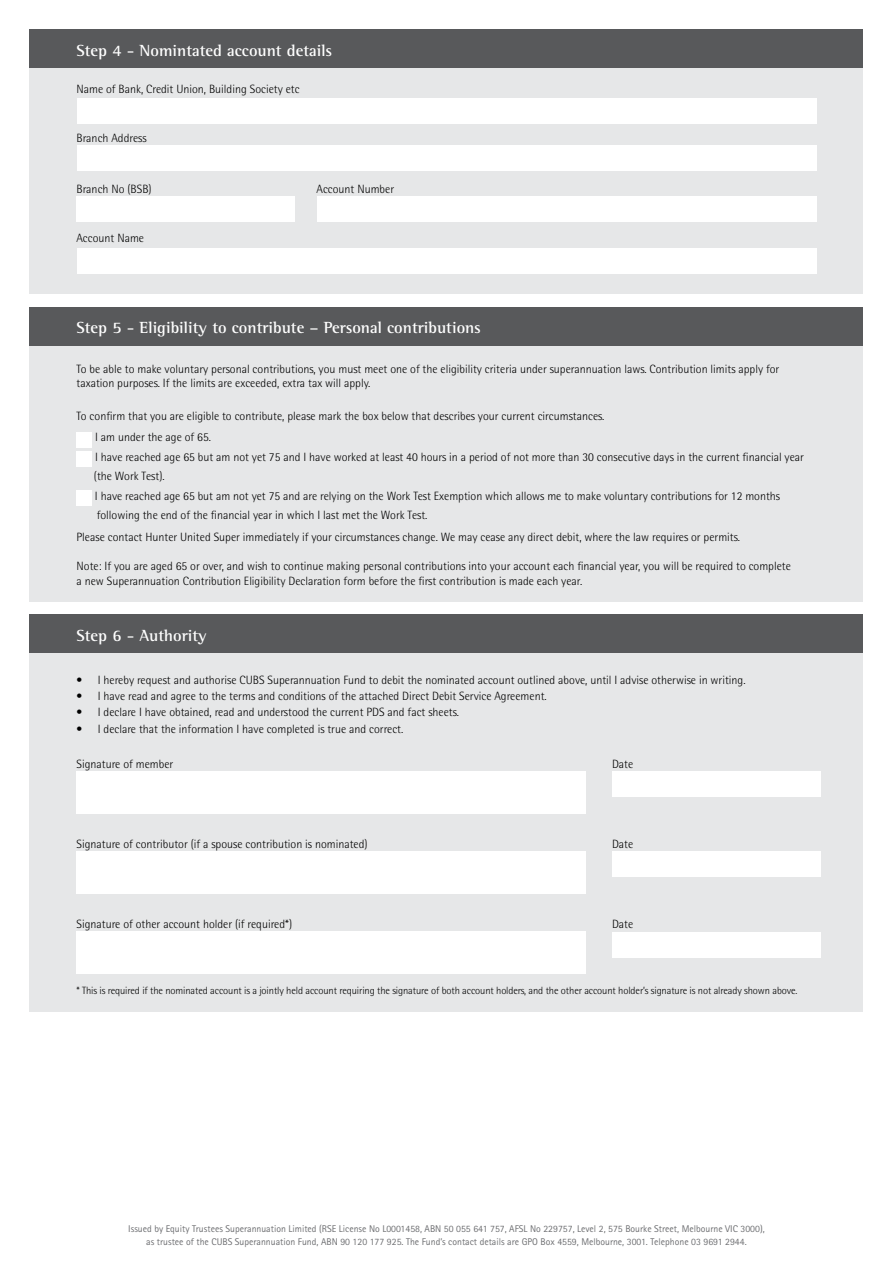
<style>
.page{position:relative;width:893px;height:1263px;background:#fff}
.page>*{position:absolute;margin:0;border:0;box-sizing:border-box;transform-origin:0 0}
.Step_1_marydale{font:700 16.5px "Rotis Semi Serif Std";color:#fff}
.Body_text{font:300 12px/19.5px "Rotis Semi Sans Std";color:#000}
.bullets_new{font:300 12px/14.2px "Rotis Semi Sans Std";color:#000}
.Body_text-2{font:300 10.5px "Rotis Semi Sans Std";letter-spacing:-.01em;color:#000}
.t1{font:9.75px/13.5px "Rotis Sans Serif Std";color:#6d6e71;text-align:center}
</style>
<div class="page">
<div style="left:30px;top:30px;width:833px;height:263px;background:#e6e7e8"></div>
<div style="left:30px;top:30px;width:833px;height:38px;background:#58595b"></div>
<div style="left:77px;top:98px;width:739px;height:26px;background:#fff"></div>
<div style="left:77px;top:145px;width:739px;height:26px;background:#fff"></div>
<div style="left:77px;top:196px;width:218px;height:26px;background:#fff"></div>
<div style="left:317px;top:197px;width:499px;height:25px;background:#fff"></div>
<div style="left:77px;top:248px;width:739px;height:25px;background:#fff"></div>
<div style="left:30px;top:307px;width:833px;height:295px;background:#e6e7e8"></div>
<div style="left:30px;top:307px;width:833px;height:38px;background:#58595b"></div>
<div style="left:77px;top:432px;width:15px;height:15px;background:#fff"></div>
<div style="left:77px;top:452px;width:15px;height:15px;background:#fff"></div>
<div style="left:77px;top:491px;width:15px;height:15px;background:#fff"></div>
<div style="left:30px;top:615px;width:833px;height:397px;background:#e6e7e8"></div>
<div style="left:30px;top:615px;width:833px;height:38px;background:#58595b"></div>
<div style="left:77px;top:771px;width:509px;height:42px;background:#fff"></div>
<div style="left:612px;top:771px;width:208px;height:25px;background:#fff"></div>
<div style="left:77px;top:851px;width:509px;height:43px;background:#fff"></div>
<div style="left:612px;top:851px;width:208px;height:26px;background:#fff"></div>
<div style="left:77px;top:931px;width:509px;height:43px;background:#fff"></div>
<div style="left:612px;top:932px;width:208px;height:25px;background:#fff"></div>
<p class="Step_1_marydale" style="left:77px;top:40px;width:257px">Step 4 - Nomintated account details</p>
<p class="Body_text" style="left:77px;top:79px;width:225px">Name of Bank, Credit Union, Building Society etc</p>
<p class="Body_text" style="left:77px;top:129px;width:72px">Branch Address</p>
<p class="Body_text" style="left:77px;top:180px;width:77px">Branch No (BSB)</p>
<p class="Body_text" style="left:317px;top:180px;width:79px">Account Number</p>
<p class="Body_text" style="left:77px;top:229px;width:69px">Account Name</p>
<p class="Step_1_marydale" style="left:77px;top:318px;width:406px">Step 5 - Eligibility to contribute – Personal contributions</p>
<p class="bullets_new" style="left:77px;top:362px;width:704px">To be able to make voluntary personal contributions, you must meet one of the eligibility criteria under superannuation laws. Contribution limits apply for taxation purposes. If the limits are exceeded, extra tax will apply.</p>
<p class="bullets_new" style="left:77px;top:409px;width:529px">To confirm that you are eligible to contribute, please mark the box below that describes your current circumstances.</p>
<p class="Body_text" style="left:94px;top:428px;width:712px">I am under the age of 65.<br>I have reached age 65 but am not yet 75 and I have worked at least 40 hours in a period of not more than 30 consecutive days in the current financial year (the Work Test).<br>I have reached age 65 but am not yet 75 and are relying on the Work Test Exemption which allows me to make voluntary contributions for 12 months following the end of the financial year in which I last met the Work Test.</p>
<p class="bullets_new" style="left:77px;top:530px;width:665px">Please contact Hunter United Super immediately if your circumstances change. We may cease any direct debit, where the law requires or permits.</p>
<p class="bullets_new" style="left:77px;top:559px;width:716px;line-height:15px">Note: If you are aged 65 or over, and wish to continue making personal contributions into your account each financial year, you will be required to complete a new Superannuation Contribution Eligibility Declaration form before the first contribution is made each year.</p>
<p class="Step_1_marydale" style="left:77px;top:625px;width:132px">Step 6 - Authority</p>
<p class="Body_text" style="left:77px;top:670px;width:671px">• I hereby request and authorise CUBS Superannuation Fund to debit the nominated account outlined above, until I advise otherwise in writing.</p>
<p class="Body_text" style="left:77px;top:686px;width:472px">• I have read and agree to the terms and conditions of the attached Direct Debit Service Agreement.</p>
<p class="Body_text" style="left:77px;top:702px;width:384px">• I declare I have obtained, read and understood the current PDS and fact sheets.</p>
<p class="Body_text" style="left:77px;top:719px;width:328px">• I declare that the information I have completed is true and correct.</p>
<p class="Body_text" style="left:77px;top:754px;width:98px">Signature of member</p>
<p class="Body_text" style="left:612px;top:754px;width:23px">Date</p>
<p class="Body_text" style="left:77px;top:834px;width:293px">Signature of contributor (if a spouse contribution is nominated)</p>
<p class="Body_text" style="left:612px;top:834px;width:23px">Date</p>
<p class="Body_text" style="left:77px;top:914px;width:217px">Signature of other account holder (if required*)</p>
<p class="Body_text" style="left:612px;top:914px;width:23px">Date</p>
<p class="Body_text-2" style="left:77px;top:984px;width:722px">* This is required if the nominated account is a jointly held account requiring the signature of both account holders, and the other account holder’s signature is not already shown above.</p>
<p class="t1" style="left:128px;top:1221px;width:638px">Issued by Equity Trustees Superannuation Limited (RSE License No L0001458, ABN 50 055 641 757, AFSL No 229757, Level 2, 575 Bourke Street, Melbourne VIC 3000), as trustee of the CUBS Superannuation Fund, ABN 90 120 177 925. The Fund’s contact details are GPO Box 4559, Melbourne, 3001. Telephone 03 9691 2944.</p>
</div>
